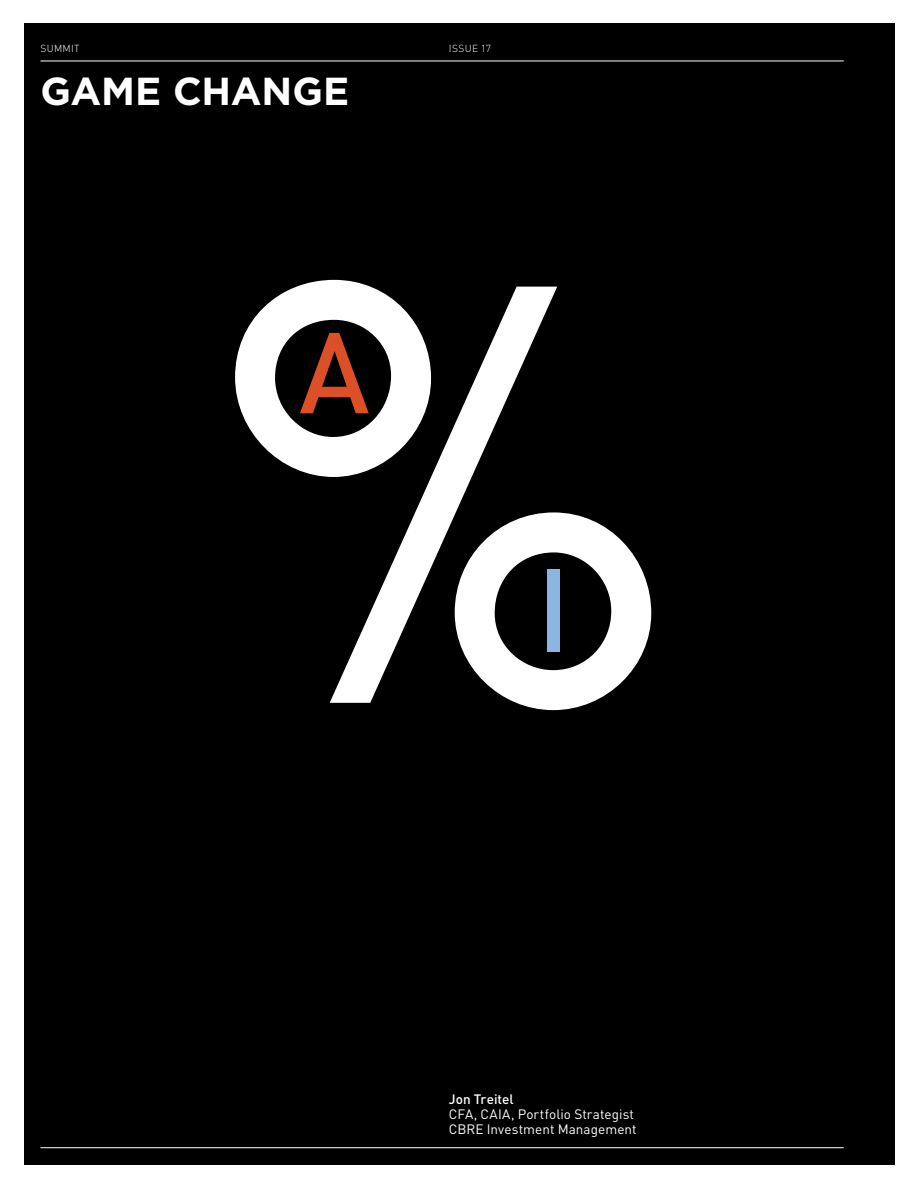
<style>
.page{position:relative;width:918px;height:1188px;background:#fff}
.page>*{position:absolute;margin:0;border:0;box-sizing:border-box;transform-origin:0 0}
.article_title{font:700 39px "Gotham";letter-spacing:-.005em;color:#fff}
.BODY_COPY___Sabon{font:13.5px/15px "DIN";letter-spacing:.005em;color:#fff}
.t1{font:300 10.2px "DIN";letter-spacing:.03em;color:#fff}
.s1{font-weight:500}
</style>
<div class="page">
<div style="left:24px;top:23px;width:870px;height:1142px;background:#000"></div>
<svg style="left:235px;top:280px;width:416px;height:430px"></svg>
<svg style="left:300px;top:333px;width:69px;height:80px"></svg>
<div style="left:547px;top:569px;width:13px;height:83px;background:#8bb6e1"></div>
<hr style="left:40px;top:1147px;width:804px;height:1px;background:#fff">
<hr style="left:40px;top:61px;width:804px;height:1px;background:#fff">
<p class="t1" style="left:40px;top:42px;width:41px">SUMMIT</p>
<p class="t1" style="left:449px;top:42px;width:44px">ISSUE 17</p>
<p class="article_title" style="left:40px;top:69px;width:310px">GAME CHANGE</p>
<p class="BODY_COPY___Sabon" style="left:449px;top:1092px;width:189px"><span class="s1">Jon Treitel<br></span>CFA, CAIA, Portfolio Strategist<br>CBRE Investment Management</p>
</div>
